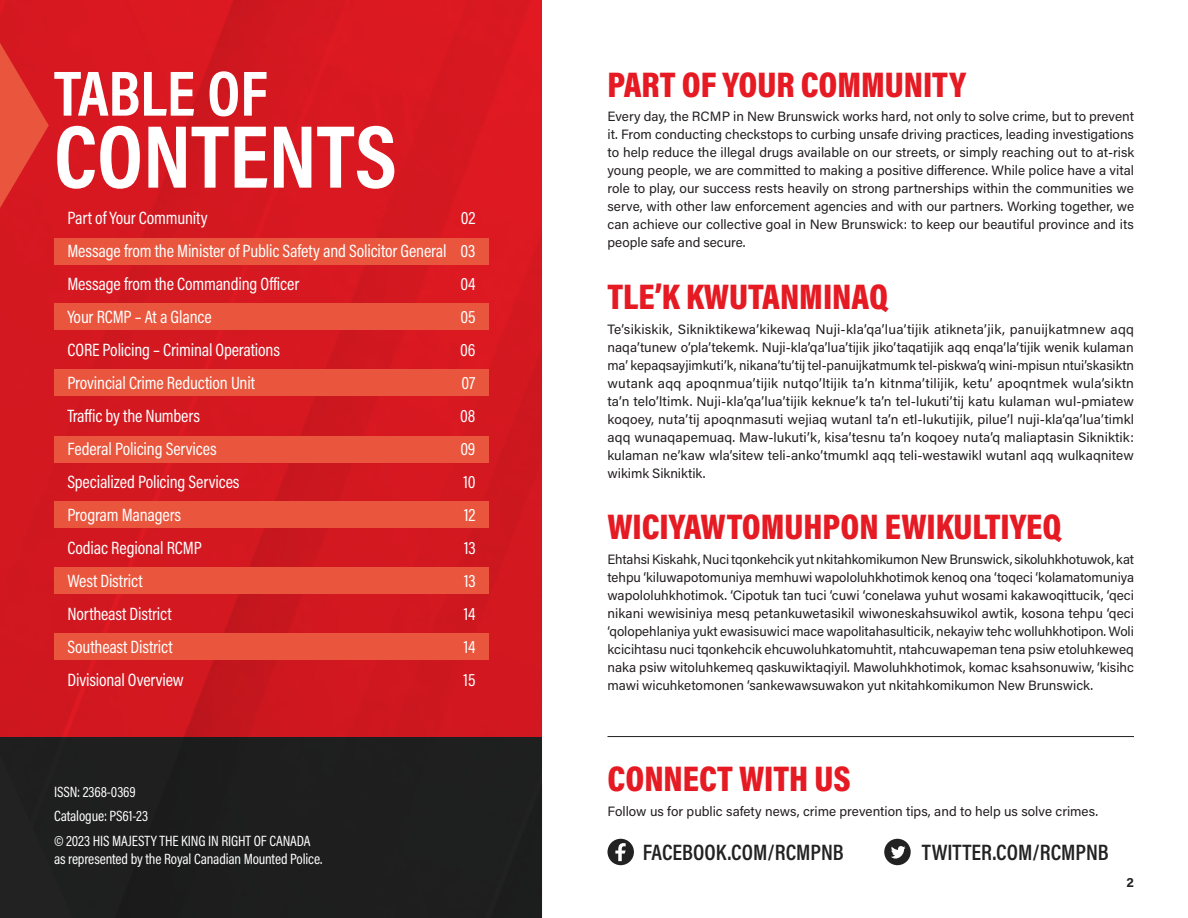
<style>
.page{position:relative;width:1188px;height:918px;background:#fff}
.page>*{position:absolute;margin:0;border:0;box-sizing:border-box;transform-origin:0 0}
.t1{font:700 90px "Acumin Pro Cond";color:#fff}
.t2{font:700 64.5px "Acumin Pro Cond";letter-spacing:-.005em;color:#fff}
.t3{font:900 36px "Acumin Pro Cond";color:#e51a23}
.t4{font:600 22.5px "Acumin Pro Cond";color:#222}
.t5{font:18px "Acumin Pro Cond";letter-spacing:-.01em;color:#fff}
.t6{font:15px/18px "Acumin Pro Cond";letter-spacing:-.01em;color:#fff}
.t7{font:13.5px/18px "Acumin Pro";color:#231f20;text-align:justify}
.t8{font:700 13.5px "Acumin Pro";color:#222}
</style>
<div class="page">
<div style="left:0;top:737px;width:542px;height:181px;background:#222"></div>
<div style="left:0;top:0;width:542px;height:737px;background:#d41820"></div>
<div style="left:54px;top:238px;width:434px;height:26px;background:#e9563d"></div>
<div style="left:54px;top:303px;width:434px;height:27px;background:#e9563d"></div>
<div style="left:54px;top:369px;width:434px;height:27px;background:#e9563d"></div>
<div style="left:54px;top:436px;width:434px;height:26px;background:#e9563d"></div>
<div style="left:54px;top:501px;width:434px;height:27px;background:#e9563d"></div>
<div style="left:54px;top:567px;width:434px;height:27px;background:#e9563d"></div>
<div style="left:54px;top:633px;width:434px;height:27px;background:#e9563d"></div>
<svg style="left:0;top:43px;width:49px;height:165px"></svg>
<hr style="left:608px;top:736px;width:526px;height:1px;background:#231f20">
<div style="left:607px;top:839px;width:27px;height:26px;background:#222;border-radius:50%"></div>
<svg style="left:615px;top:843px;width:11px;height:18px"></svg>
<div style="left:884px;top:839px;width:27px;height:26px;background:#222;border-radius:50%"></div>
<svg style="left:891px;top:846px;width:14px;height:13px"></svg>
<p class="t2" style="left:54px;top:51px;width:215px">TABLE OF</p>
<p class="t1" style="left:54px;top:97px;width:344px">CONTENTS</p>
<p class="t5" style="left:68px;top:206px;width:142px">Part of Your Community</p>
<p class="t5" style="left:461px;top:206px;width:16px">02</p>
<p class="t5" style="left:68px;top:239px;width:409px">Message from the Minister of Public Safety and Solicitor General 03</p>
<p class="t5" style="left:68px;top:272px;width:233px">Message from the Commanding Officer</p>
<p class="t5" style="left:460px;top:272px;width:17px">04</p>
<p class="t5" style="left:68px;top:305px;width:146px">Your RCMP – At a Glance</p>
<p class="t5" style="left:460px;top:305px;width:17px">05</p>
<p class="t5" style="left:68px;top:338px;width:214px">CORE Policing – Criminal Operations</p>
<p class="t5" style="left:460px;top:338px;width:17px">06</p>
<p class="t5" style="left:68px;top:371px;width:189px">Provincial Crime Reduction Unit</p>
<p class="t5" style="left:462px;top:371px;width:15px">07</p>
<p class="t5" style="left:68px;top:404px;width:134px">Traffic by the Numbers</p>
<p class="t5" style="left:460px;top:404px;width:17px">08</p>
<p class="t5" style="left:68px;top:437px;width:151px">Federal Policing Services</p>
<p class="t5" style="left:460px;top:437px;width:17px">09</p>
<p class="t5" style="left:68px;top:470px;width:174px">Specialized Policing Services</p>
<p class="t5" style="left:463px;top:470px;width:14px">10</p>
<p class="t5" style="left:68px;top:503px;width:115px">Program Managers</p>
<p class="t5" style="left:464px;top:503px;width:13px">12</p>
<p class="t5" style="left:68px;top:536px;width:136px">Codiac Regional RCMP</p>
<p class="t5" style="left:464px;top:536px;width:13px">13</p>
<p class="t5" style="left:68px;top:569px;width:77px">West District</p>
<p class="t5" style="left:464px;top:569px;width:13px">13</p>
<p class="t5" style="left:68px;top:602px;width:106px">Northeast District</p>
<p class="t5" style="left:464px;top:602px;width:13px">14</p>
<p class="t5" style="left:68px;top:635px;width:107px">Southeast District</p>
<p class="t5" style="left:464px;top:635px;width:13px">14</p>
<p class="t5" style="left:68px;top:668px;width:118px">Divisional Overview</p>
<p class="t5" style="left:464px;top:668px;width:13px">15</p>
<p class="t6" style="left:54px;top:782px;width:83px">ISSN: 2368-0369</p>
<p class="t6" style="left:54px;top:807px;width:96px">Catalogue: PS61-23</p>
<p class="t6" style="left:54px;top:832px;width:270px">© 2023 HIS MAJESTY THE KING IN RIGHT OF CANADA as represented by the Royal Canadian Mounted Police.</p>
<p class="t3" style="left:608px;top:61px;width:360px">PART OF YOUR COMMUNITY</p>
<p class="t7" style="left:608px;top:107px;width:528px">Every day, the RCMP in New Brunswick works hard, not only to solve crime, but to prevent it. From conducting checkstops to curbing unsafe driving practices, leading investigations to help reduce the illegal drugs available on our streets, or simply reaching out to at-risk young people, we are committed to making a positive difference. While police have a vital role to play, our success rests heavily on strong partnerships within the communities we serve, with other law enforcement agencies and with our partners. Working together, we can achieve our collective goal in New Brunswick: to keep our beautiful province and its people safe and secure.</p>
<p class="t3" style="left:608px;top:273px;width:282px">TLE’K KWUTANMINAQ</p>
<p class="t7" style="left:608px;top:319px;width:528px">Te’sikiskik, Sikniktikewa’kikewaq Nuji-kla’qa’lua’tijik atikneta’jik, panuijkatmnew aqq naqa’tunew o’pla’tekemk. Nuji-kla’qa’lua’tijik jiko’taqatijik aqq enqa’la’tijik wenik kulaman ma’ kepaqsayjimkuti’k, nikana’tu’tij tel-panuijkatmumk tel-piskwa’q wini-mpisun ntui’skasiktn wutank aqq apoqnmua’tijik nutqo’ltijik ta’n kitnma’tilijik, ketu’ apoqntmek wula’siktn ta’n telo’ltimk. Nuji-kla’qa’lua’tijik keknue’k ta’n tel-lukuti’tij katu kulaman wul-pmiatew koqoey, nuta’tij apoqnmasuti wejiaq wutanl ta’n etl-lukutijik, pilue’l nuji-kla’qa’lua’timkl aqq wunaqapemuaq. Maw-lukuti’k, kisa’tesnu ta’n koqoey nuta’q maliaptasin Sikniktik: kulaman ne’kaw wla’sitew teli-anko’tmumkl aqq teli-westawikl wutanl aqq wulkaqnitew wikimk Sikniktik.</p>
<p class="t3" style="left:608px;top:503px;width:455px">WICIYAWTOMUHPON EWIKULTIYEQ</p>
<p class="t7" style="left:608px;top:550px;width:528px">Ehtahsi Kiskahk, Nuci tqonkehcik yut nkitahkomikumon New Brunswick, sikoluhkhotuwok, kat tehpu ‘kiluwapotomuniya memhuwi wapololuhkhotimok kenoq ona ‘toqeci ‘kolamatomuniya wapololuhkhotimok. ‘Cipotuk tan tuci ‘cuwi ‘conelawa yuhut wosami kakawoqittucik, ‘qeci nikani wewisiniya mesq petankuwetasikil wiwoneskahsuwikol awtik, kosona tehpu ‘qeci ‘qolopehlaniya yukt ewasisuwici mace wapolitahasulticik, nekayiw tehc wolluhkhotipon. Woli kcicihtasu nuci tqonkehcik ehcuwoluhkatomuhtit, ntahcuwapeman tena psiw etoluhkeweq naka psiw witoluhkemeq qaskuwiktaqiyil. Mawoluhkhotimok, komac ksahsonuwiw, ‘kisihc mawi wicuhketomonen ‘sankewawsuwakon yut nkitahkomikumon New Brunswick.</p>
<p class="t3" style="left:608px;top:755px;width:245px">CONNECT WITH US</p>
<p class="t7" style="left:608px;top:802px;width:492px">Follow us for public safety news, crime prevention tips, and to help us solve crimes.</p>
<p class="t4" style="left:922px;top:838px;width:188px">TWITTER.COM/RCMPNB</p>
<p class="t4" style="left:643px;top:838px;width:203px">FACEBOOK.COM/RCMPNB</p>
<p class="t8" style="left:1127px;top:873px;width:9px">2</p>
</div>
